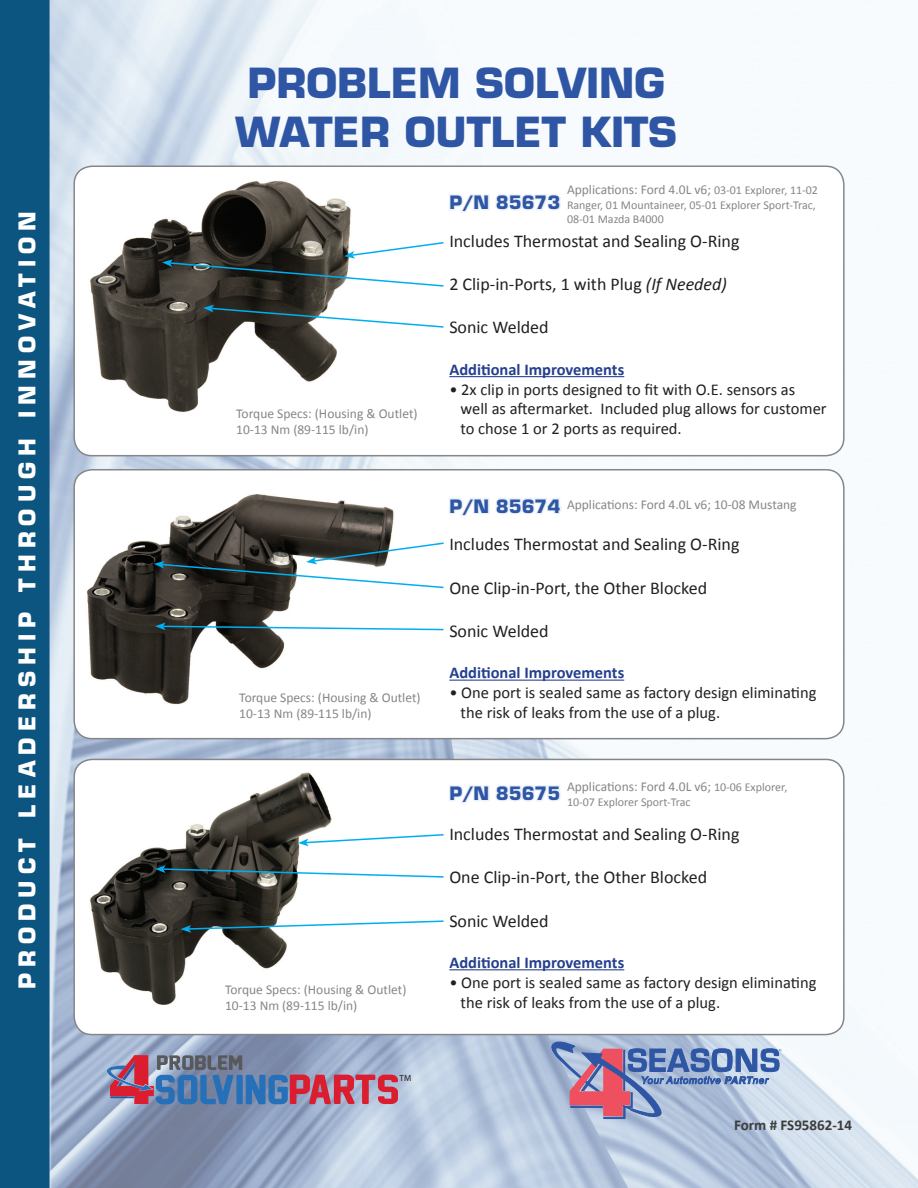
<style>
.page{position:relative;width:918px;height:1188px;background:#fff}
.page>*{position:absolute;margin:0;border:0;box-sizing:border-box;transform-origin:0 0}
.t1{font:700 40.5px/48.6px "Eurostile LT Std";color:#2f56a4}
.t2{font:700 22.5px "Eurostile LT Std";letter-spacing:.27em;color:#fff}
.t3{font:18px "Calibri";color:#231f20}
.t4{font:700 18px "Eurostile LT Std";color:#2f56a4}
.t5{font:16.5px/19.8px "Calibri";color:#231f20}
.t6{font:700 16.5px "Calibri";color:#253f8e}
.t7{font:700 15px "Calibri";color:#3c3c3d}
.t8{font:13.5px/16.2px "Calibri";color:#848689}
.t9{font:12px/14.4px "Calibri";color:#848689}
.t10{font:9px "Myriad Pro";color:#231f20}
.s1{font-size:12px}
.s2{font-style:italic}
</style>
<div class="page">
<img style="left:0;top:0;width:918px;height:1188px">
<svg style="left:549px;top:1041px;width:232px;height:78px;background:#9d9fc1"></svg>
<div style="left:74px;top:166px;width:770px;height:290px;background:#fff;border-radius:18px"></div>
<div style="left:73px;top:166px;width:772px;height:290px;border:2px solid #848689;border-radius:18px"></div>
<img style="left:90px;top:181px;width:261px;height:231px">
<hr style="left:449px;top:376px;width:175px;height:1px;background:#253f8e">
<svg style="left:203px;top:305px;width:241px;height:24px"></svg>
<svg style="left:162px;top:241px;width:282px;height:47px"></svg>
<svg style="left:449px;top:194px;width:112px;height:19px"></svg>
<div style="left:74px;top:470px;width:770px;height:269px;background:#fff;border-radius:18px"></div>
<div style="left:73px;top:469px;width:772px;height:270px;border:2px solid #848689;border-radius:18px"></div>
<hr style="left:449px;top:680px;width:175px;height:1px;background:#253f8e">
<svg style="left:449px;top:497px;width:112px;height:19px"></svg>
<div style="left:74px;top:759px;width:770px;height:276px;background:#fff;border-radius:18px"></div>
<div style="left:73px;top:759px;width:772px;height:276px;border:2px solid #848689;border-radius:18px"></div>
<hr style="left:449px;top:969px;width:175px;height:1px;background:#253f8e">
<svg style="left:449px;top:785px;width:112px;height:19px"></svg>
<img style="left:90px;top:772px;width:242px;height:233px">
<img style="left:86px;top:494px;width:308px;height:211px">
<svg style="left:155px;top:623px;width:289px;height:8px"></svg>
<svg style="left:154px;top:541px;width:290px;height:48px"></svg>
<svg style="left:181px;top:920px;width:263px;height:13px"></svg>
<svg style="left:155px;top:865px;width:289px;height:13px"></svg>
<svg style="left:298px;top:833px;width:146px;height:13px"></svg>
<svg style="left:106px;top:1055px;width:292px;height:49px;background:#89799a"></svg>
<h2 class="t2" style="left:13px;top:989px;width:780px;rotate:-90deg">PRODUCT LEADERSHIP THROUGH INNOVATION</h2>
<h1 class="t1" style="left:236px;top:59px;width:443px">PROBLEM SOLVING<br>WATER OUTLET KITS</h1>
<p class="t8" style="left:236px;top:405px;width:183px">Torque Specs: (Housing &amp; Outlet)<br>10-13 Nm (89-115 lb/in)</p>
<p class="t8" style="left:239px;top:689px;width:183px">Torque Specs: (Housing &amp; Outlet)<br>10-13 Nm (89-115 lb/in)</p>
<p class="t8" style="left:225px;top:981px;width:183px">Torque Specs: (Housing &amp; Outlet)<br>10-13 Nm (89-115 lb/in)</p>
<p class="t10" style="left:400px;top:1072px;width:13px">TM</p>
<p class="t8" style="left:567px;top:182px;width:253px">Applications: Ford 4.0L v6; <span class="s1">03-01 Explorer, 11-02</span></p>
<p class="t9" style="left:567px;top:198px;width:250px">Ranger, 01 Mountaineer, 05-01 Explorer Sport-Trac,<br>08-01 Mazda B4000</p>
<p class="t4" style="left:449px;top:191px;width:113px">P/N 85673</p>
<p class="t3" style="left:449px;top:230px;width:292px">Includes Thermostat and Sealing O-Ring</p>
<p class="t3" style="left:449px;top:273px;width:279px">2 Clip-in-Ports, 1 with Plug <span class="s2">(If Needed)</span></p>
<p class="t3" style="left:449px;top:316px;width:101px">Sonic Welded</p>
<p class="t6" style="left:449px;top:359px;width:176px">Additional Improvements</p>
<p class="t5" style="left:461px;top:379px;width:368px;text-indent:-11px">• 2x clip in ports designed to fit with O.E. sensors as well as aftermarket. Included plug allows for customer to chose 1 or 2 ports as required.</p>
<p class="t4" style="left:449px;top:495px;width:113px">P/N 85674</p>
<p class="t8" style="left:567px;top:496px;width:231px">Applications: Ford 4.0L v6; 10-08 Mustang</p>
<p class="t3" style="left:449px;top:533px;width:292px">Includes Thermostat and Sealing O-Ring</p>
<p class="t3" style="left:449px;top:576px;width:259px">One Clip-in-Port, the Other Blocked</p>
<p class="t3" style="left:449px;top:620px;width:101px">Sonic Welded</p>
<p class="t6" style="left:449px;top:662px;width:176px">Additional Improvements</p>
<p class="t5" style="left:461px;top:683px;width:357px;text-indent:-11px">• One port is sealed same as factory design eliminating the risk of leaks from the use of a plug.</p>
<p class="t8" style="left:567px;top:779px;width:222px">Applications: Ford 4.0L v6; <span class="s1">10-06 Explorer,</span></p>
<p class="t9" style="left:567px;top:794px;width:125px">10-07 Explorer Sport-Trac</p>
<p class="t4" style="left:449px;top:782px;width:113px">P/N 85675</p>
<p class="t3" style="left:449px;top:823px;width:292px">Includes Thermostat and Sealing O-Ring</p>
<p class="t3" style="left:449px;top:866px;width:259px">One Clip-in-Port, the Other Blocked</p>
<p class="t3" style="left:449px;top:909px;width:101px">Sonic Welded</p>
<p class="t6" style="left:449px;top:952px;width:176px">Additional Improvements</p>
<p class="t5" style="left:461px;top:972px;width:357px;text-indent:-11px">• One port is sealed same as factory design eliminating the risk of leaks from the use of a plug.</p>
<p class="t7" style="left:734px;top:1116px;width:120px">Form # FS95862-14</p>
</div>
